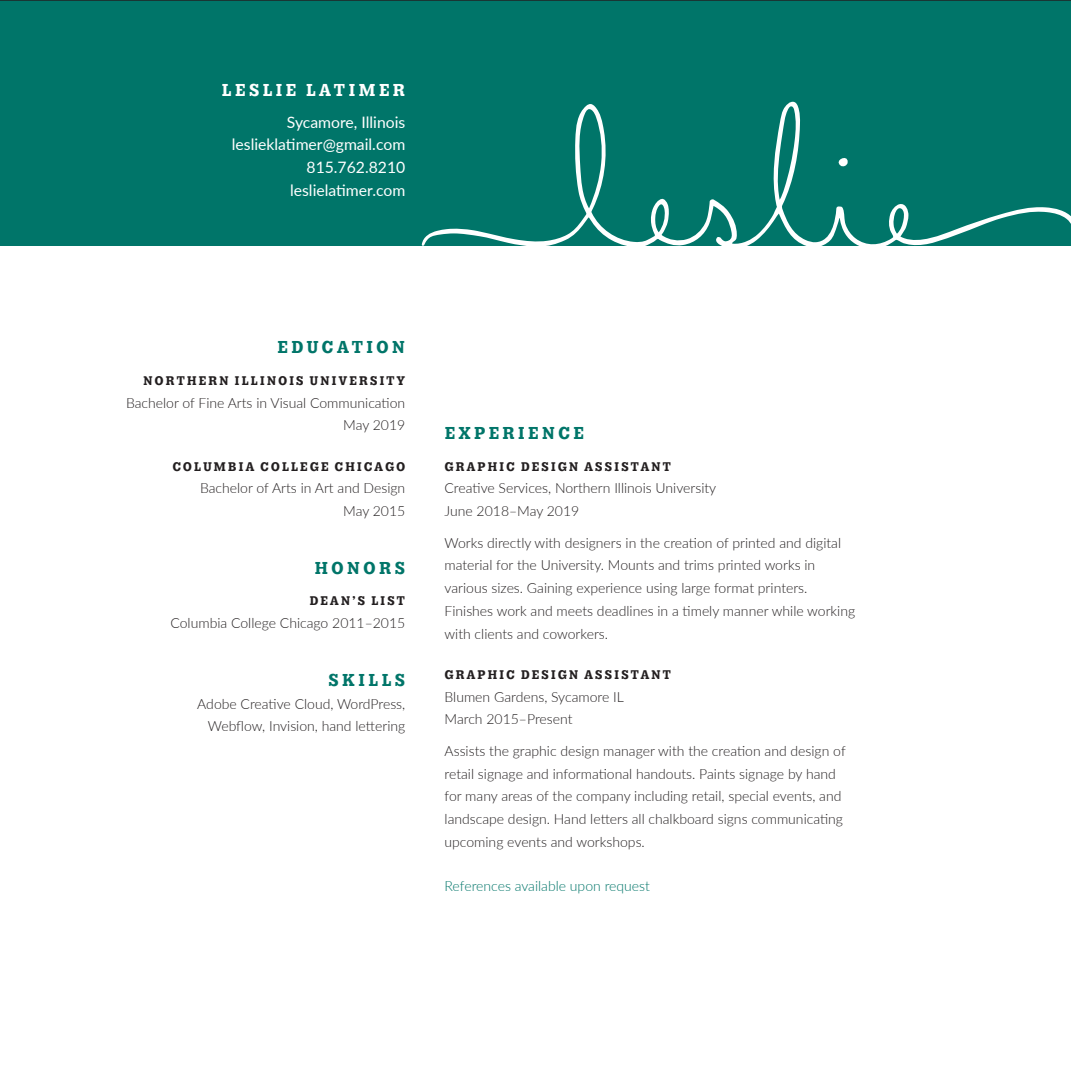
<style>
.page{position:relative;width:1071px;height:1071px;background:#fff}
.page>*{position:absolute;margin:0;border:0;box-sizing:border-box;transform-origin:0 0}
.t1{font:700 19.25px "Lehigh Personal";letter-spacing:.15em;color:#007569}
.t2{font:700 19.25px "Lehigh Personal";letter-spacing:.15em;color:#fff}
.t3{font:15.75px "Lato";color:#fff}
.t4{font:300 14px/22.8px "Lato";color:#231f20}
.t5{font:700 14px "Lehigh Personal";letter-spacing:.12em;color:#231f20}
.t6{font:300 14px "Lato";color:#007569}
</style>
<div class="page">
<div style="left:0;top:0;width:1071px;height:246px;background:#007569"></div>
<p class="t2" style="left:222px;top:78px;width:185px">LESLIE LATIMER</p>
<p class="t3" style="left:287px;top:111px;width:120px">Sycamore, Illinois</p>
<p class="t3" style="left:232px;top:133px;width:175px">leslieklatimer@gmail.com</p>
<p class="t3" style="left:307px;top:156px;width:100px">815.762.8210</p>
<p class="t3" style="left:290px;top:179px;width:117px">leslielatimer.com</p>
<p class="t1" style="left:277px;top:336px;width:130px">EDUCATION</p>
<p class="t5" style="left:143px;top:372px;width:264px">NORTHERN ILLINOIS UNIVERSITY</p>
<p class="t4" style="left:126px;top:391px;width:281px;text-align:right">Bachelor of Fine Arts in Visual Communication<br>May 2019</p>
<p class="t5" style="left:172px;top:458px;width:234px">COLUMBIA COLLEGE CHICAGO</p>
<p class="t4" style="left:200px;top:476px;width:207px">Bachelor of Arts in Art and Design</p>
<p class="t4" style="left:343px;top:499px;width:64px">May 2015</p>
<p class="t1" style="left:314px;top:556px;width:92px">HONORS</p>
<p class="t5" style="left:309px;top:593px;width:97px">DEAN’S LIST</p>
<p class="t4" style="left:171px;top:611px;width:236px">Columbia College Chicago 2011–2015</p>
<p class="t1" style="left:328px;top:668px;width:79px">SKILLS</p>
<p class="t4" style="left:197px;top:692px;width:210px">Adobe Creative Cloud, WordPress,</p>
<p class="t4" style="left:208px;top:714px;width:199px">Webflow, Invision, hand lettering</p>
<p class="t1" style="left:445px;top:421px;width:141px">EXPERIENCE</p>
<p class="t5" style="left:445px;top:458px;width:228px">GRAPHIC DESIGN ASSISTANT</p>
<p class="t4" style="left:445px;top:476px;width:273px">Creative Services, Northern Illinois University</p>
<p class="t4" style="left:445px;top:499px;width:136px">June 2018–May 2019</p>
<p class="t4" style="left:445px;top:531px;width:412px">Works directly with designers in the creation of printed and digital material for the University. Mounts and trims printed works in various sizes. Gaining experience using large format printers.<br>Finishes work and meets deadlines in a timely manner while working with clients and coworkers.</p>
<p class="t5" style="left:445px;top:666px;width:228px">GRAPHIC DESIGN ASSISTANT</p>
<p class="t4" style="left:445px;top:685px;width:181px">Blumen Gardens, Sycamore IL</p>
<p class="t4" style="left:445px;top:707px;width:129px">March 2015–Present</p>
<p class="t4" style="left:445px;top:739px;width:403px">Assists the graphic design manager with the creation and design of retail signage and informational handouts. Paints signage by hand for many areas of the company including retail, special events, and landscape design. Hand letters all chalkboard signs communicating upcoming events and workshops.</p>
<p class="t6" style="left:445px;top:876px;width:207px">References available upon request</p>
</div>
